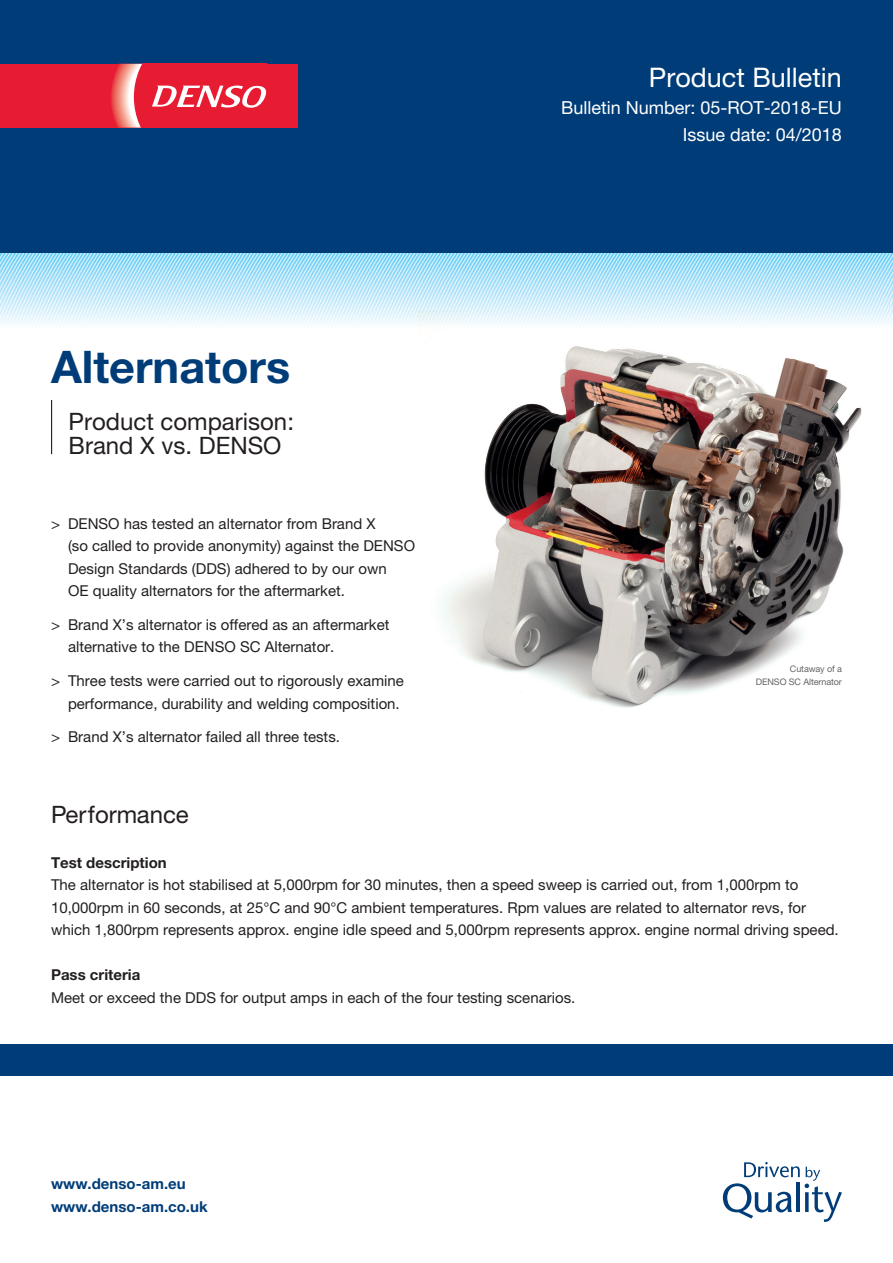
<style>
.page{position:relative;width:893px;height:1263px;background:#fff}
.page>*{position:absolute;margin:0;border:0;box-sizing:border-box;transform-origin:0 0}
.Head_1{font:700 45px "Helvetica Neue LT Pro";color:#003d78}
.t1{font:27px "Helvetica Neue LT Pro";color:#fff}
.Head_2{font:24px/24px "Helvetica Neue LT Pro";color:#231f20}
.t2{font:18px/27px "Helvetica Neue LT Pro";color:#fff;text-align:right}
.Body_Copy{font:15px/22.5px "Helvetica Neue LT Pro";color:#231f20}
.t3{font:700 15px/22.5px "Helvetica Neue LT Pro";color:#003d78}
.Head_3{font:700 15px "Helvetica Neue LT Pro";color:#231f20}
.Image_Caption{font:9px/13.5px "Helvetica Neue LT Pro";letter-spacing:-.01em;color:#636366;text-align:right}
</style>
<div class="page">
<svg style="left:0;top:253px;width:893px;height:72px;background:#bde7f9"></svg>
<div style="left:0;top:0;width:893px;height:253px;background:#003d78"></div>
<svg style="left:723px;top:1162px;width:119px;height:60px"></svg>
<div style="left:0;top:1044px;width:893px;height:32px;background:#003d78"></div>
<div style="left:0;top:64px;width:298px;height:64px;background:#e71b31"></div>
<svg style="left:111px;top:64px;width:156px;height:64px"></svg>
<hr style="left:51px;top:400px;width:1px;height:54px;background:#231f20">
<img style="left:418px;top:310px;width:475px;height:398px">
<img style="left:483px;top:346px;width:378px;height:358px">
<p class="Head_1" style="left:51px;top:339px;width:241px">Alternators</p>
<p class="Head_2" style="left:69px;top:409px;width:227px">Product comparison:<br>Brand X vs. DENSO</p>
<p class="Body_Copy" style="left:68px;top:512px;width:349px;text-indent:-17px">&gt; DENSO has tested an alternator from Brand X<br>(so called to provide anonymity) against the DENSO Design Standards (DDS) adhered to by our own<br>OE quality alternators for the aftermarket.</p>
<p class="Body_Copy" style="left:68px;top:613px;width:323px;text-indent:-17px">&gt; Brand X’s alternator is offered as an aftermarket alternative to the DENSO SC Alternator.</p>
<p class="Body_Copy" style="left:51px;top:669px;width:354px;text-align:right">&gt; Three tests were carried out to rigorously examine performance, durability and welding composition.</p>
<p class="Body_Copy" style="left:51px;top:726px;width:290px">&gt; Brand X’s alternator failed all three tests.</p>
<h2 class="t1" style="left:649px;top:62px;width:195px">Product Bulletin</h2>
<p class="t2" style="left:561px;top:94px;width:282px">Bulletin Number: 05-ROT-2018-EU<br>Issue date: 04/2018</p>
<p class="Image_Caption" style="left:756px;top:662px;width:88px">Cutaway of a<br>DENSO SC Alternator</p>
<p class="Head_2" style="left:51px;top:802px;width:139px">Performance</p>
<p class="Head_3" style="left:51px;top:853px;width:117px">Test description</p>
<p class="Body_Copy" style="left:51px;top:873px;width:789px">The alternator is hot stabilised at 5,000rpm for 30 minutes, then a speed sweep is carried out, from 1,000rpm to<br>10,000rpm in 60 seconds, at 25°C and 90°C ambient temperatures. Rpm values are related to alternator revs, for which 1,800rpm represents approx. engine idle speed and 5,000rpm represents approx. engine normal driving speed.</p>
<p class="Head_3" style="left:51px;top:965px;width:91px">Pass criteria</p>
<p class="Body_Copy" style="left:51px;top:986px;width:526px">Meet or exceed the DDS for output amps in each of the four testing scenarios.</p>
<p class="t3" style="left:51px;top:1172px;width:158px">www.denso-am.eu www.denso-am.co.uk</p>
</div>
